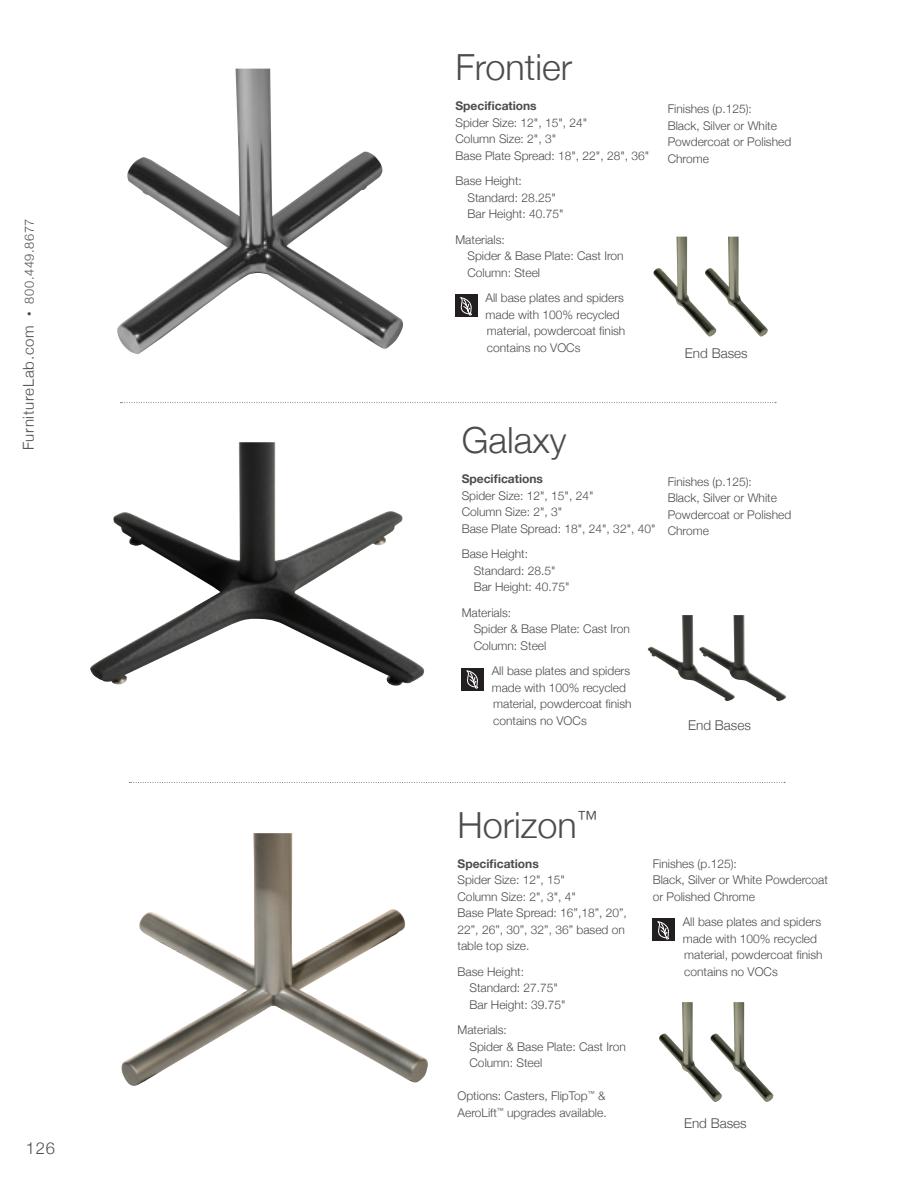
<style>
.page{position:relative;width:918px;height:1188px;background:#fff}
.page>*{position:absolute;margin:0;border:0;box-sizing:border-box;transform-origin:0 0}
.t1{font:300 36px "Helvetica Neue";color:#4b4c4d}
.t2{font:300 16.5px "Helvetica Neue";color:#4b4c4d}
.t3{font:300 15px "Helvetica Neue";letter-spacing:.05em;color:#4b4c4d}
.t4{font:300 13.5px "Helvetica Neue";color:#4b4c4d}
.t5{font:300 12.75px "Helvetica Neue";letter-spacing:.05em;color:#4b4c4d}
.t6{font:300 12px/16.5px "Helvetica Neue";color:#4b4c4d}
.t7{font:700 12px "Helvetica Neue";color:#4b4c4d}
.t8{font:300 9px "Helvetica Neue";color:#4b4c4d}
</style>
<div class="page">
<svg style="left:120px;top:402px;width:656px;height:1px"></svg>
<img style="left:117px;top:69px;width:287px;height:285px">
<img style="left:716px;top:237px;width:52px;height:100px">
<img style="left:653px;top:237px;width:63px;height:100px">
<div style="left:455px;top:295px;width:23px;height:22px;background:#231f20"></div>
<svg style="left:459px;top:297px;width:13px;height:19px"></svg>
<img style="left:722px;top:1002px;width:51px;height:100px">
<img style="left:659px;top:1002px;width:63px;height:100px">
<img style="left:90px;top:442px;width:334px;height:244px">
<div style="left:462px;top:668px;width:22px;height:22px;background:#231f20"></div>
<svg style="left:466px;top:670px;width:13px;height:19px"></svg>
<img style="left:714px;top:615px;width:20px;height:47px">
<img style="left:663px;top:615px;width:20px;height:47px">
<svg style="left:129px;top:782px;width:656px;height:1px"></svg>
<div style="left:653px;top:919px;width:22px;height:22px;background:#231f20"></div>
<svg style="left:657px;top:921px;width:13px;height:19px"></svg>
<img style="left:121px;top:833px;width:307px;height:253px">
<p class="t5" style="left:19px;top:304px;width:86px;rotate:-90deg">800.449.8677</p>
<p class="t8" style="left:22px;top:316px;width:6px;rotate:-90deg">•</p>
<p class="t3" style="left:16px;top:450px;width:127px;rotate:-90deg">FurnitureLab.com</p>
<h2 class="t2" style="left:26px;top:1135px;width:31px">126</h2>
<h1 class="t1" style="left:455px;top:38px;width:118px">Frontier</h1>
<p class="t7" style="left:455px;top:96px;width:83px">Specifications</p>
<p class="t6" style="left:455px;top:113px;width:195px">Spider Size: 12", 15", 24"<br>Column Size: 2", 3"<br>Base Plate Spread: 18", 22", 28", 36"</p>
<p class="t6" style="left:467px;top:172px;width:98px;text-indent:-12px">Base Height:<br>Standard: 28.25"<br>Bar Height: 40.75"</p>
<p class="t6" style="left:467px;top:230px;width:158px;text-indent:-12px">Materials:<br>Spider &amp; Base Plate: Cast Iron<br>Column: Steel</p>
<p class="t6" style="left:485px;top:289px;width:141px">All base plates and spiders made with 100% recycled material, powdercoat finish contains no VOCs</p>
<p class="t6" style="left:668px;top:100px;width:125px">Finishes (p.125):<br>Black, Silver or White<br>Powdercoat or Polished<br>Chrome</p>
<p class="t4" style="left:685px;top:342px;width:64px">End Bases</p>
<h1 class="t1" style="left:462px;top:411px;width:106px">Galaxy</h1>
<p class="t7" style="left:462px;top:470px;width:83px">Specifications</p>
<p class="t6" style="left:462px;top:487px;width:195px">Spider Size: 12", 15", 24"<br>Column Size: 2", 3"<br>Base Plate Spread: 18", 24", 32", 40"</p>
<p class="t6" style="left:474px;top:545px;width:98px;text-indent:-12px">Base Height:<br>Standard: 28.5"<br>Bar Height: 40.75"</p>
<p class="t6" style="left:474px;top:604px;width:158px;text-indent:-12px">Materials:<br>Spider &amp; Base Plate: Cast Iron<br>Column: Steel</p>
<p class="t6" style="left:492px;top:662px;width:141px">All base plates and spiders made with 100% recycled material, powdercoat finish contains no VOCs</p>
<p class="t6" style="left:668px;top:473px;width:125px">Finishes (p.125):<br>Black, Silver or White<br>Powdercoat or Polished<br>Chrome</p>
<p class="t4" style="left:688px;top:714px;width:64px">End Bases</p>
<h1 class="t1" style="left:458px;top:797px;width:142px">Horizon<sup>™</sup></h1>
<p class="t7" style="left:458px;top:854px;width:83px">Specifications</p>
<p class="t6" style="left:458px;top:871px;width:171px">Spider Size: 12", 15"<br>Column Size: 2", 3", 4"<br>Base Plate Spread: 16”,18”, 20”,<br>22”, 26”, 30”, 32”, 36” based on table top size.</p>
<p class="t6" style="left:470px;top:963px;width:98px;text-indent:-12px">Base Height:<br>Standard: 27.75"<br>Bar Height: 39.75"</p>
<p class="t6" style="left:470px;top:1021px;width:158px;text-indent:-12px">Materials:<br>Spider &amp; Base Plate: Cast Iron<br>Column: Steel</p>
<p class="t6" style="left:458px;top:1087px;width:151px">Options: Casters, FlipTop<sup>™</sup> &amp;<br>AeroLift<sup>™</sup> upgrades available.</p>
<p class="t6" style="left:653px;top:855px;width:177px">Finishes (p.125):<br>Black, Silver or White Powdercoat or Polished Chrome</p>
<p class="t6" style="left:683px;top:913px;width:141px">All base plates and spiders made with 100% recycled material, powdercoat finish contains no VOCs</p>
<p class="t4" style="left:684px;top:1113px;width:64px">End Bases</p>
</div>
